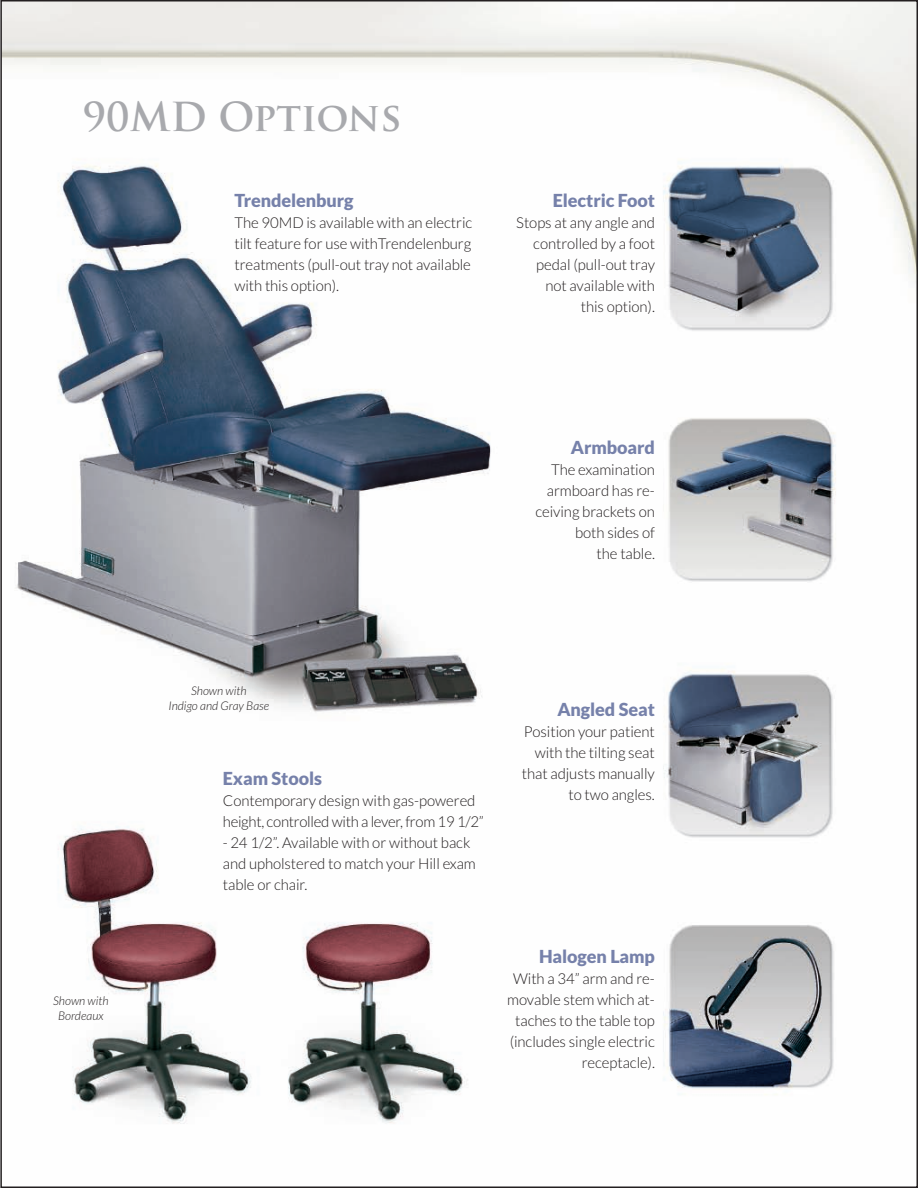
<style>
.page{position:relative;width:918px;height:1188px;background:#fff}
.page>*{position:absolute;margin:0;border:0;box-sizing:border-box;transform-origin:0 0}
.t1{font:700 39px "Trajan Pro";color:#a8a9ad}
.t2{font:900 18px "Lato";letter-spacing:-.005em;color:#7681aa}
.t3{font:300 15px/21px "Lato";letter-spacing:-.005em;color:#231f20;text-align:right}
.t4{font:italic 300 12px/15px "Lato";color:#231f20;text-align:center}
</style>
<div class="page">
<img style="left:3px;top:3px;width:912px;height:1121px">
<h1 class="t1" style="left:83px;top:101px;width:320px">90MD Options</h1>
<p class="t2" style="left:234px;top:191px;width:121px">Trendelenburg</p>
<p class="t3" style="left:234px;top:213px;width:239px;text-align:justify">The 90MD is available with an electric tilt feature for use withTrendelenburg treatments (pull-out tray not available with this option).</p>
<p class="t2" style="left:553px;top:191px;width:104px">Electric Foot</p>
<p class="t3" style="left:516px;top:213px;width:140px">Stops at any angle and controlled by a foot pedal (pull-out tray not available with<br>this option).</p>
<p class="t2" style="left:571px;top:437px;width:86px">Armboard</p>
<p class="t3" style="left:535px;top:459px;width:121px">The examination armboard has re&shy;ceiving brackets on both sides of<br>the table.</p>
<p class="t4" style="left:53px;top:993px;width:57px">Shown with<br>Bordeaux</p>
<p class="t4" style="left:168px;top:683px;width:102px">Shown with<br>Indigo and Gray Base</p>
<p class="t2" style="left:223px;top:769px;width:101px">Exam Stools</p>
<p class="t3" style="left:223px;top:791px;width:262px;text-align:left">Contemporary design with gas-powered height, controlled with a lever, from 19 1/2”</p>
<p class="t3" style="left:223px;top:833px;width:254px;text-align:left">- 24 1/2”. Available with or without back and upholstered to match your Hill exam table or chair.</p>
<p class="t2" style="left:557px;top:699px;width:99px">Angled Seat</p>
<p class="t3" style="left:522px;top:721px;width:134px">Position your patient with the tilting seat that adjusts manually to two angles.</p>
<p class="t2" style="left:539px;top:946px;width:117px">Halogen Lamp</p>
<p class="t3" style="left:507px;top:969px;width:149px">With a 34” arm and re&shy;movable stem which at&shy;taches to the table top (includes single electric receptacle).</p>
</div>
